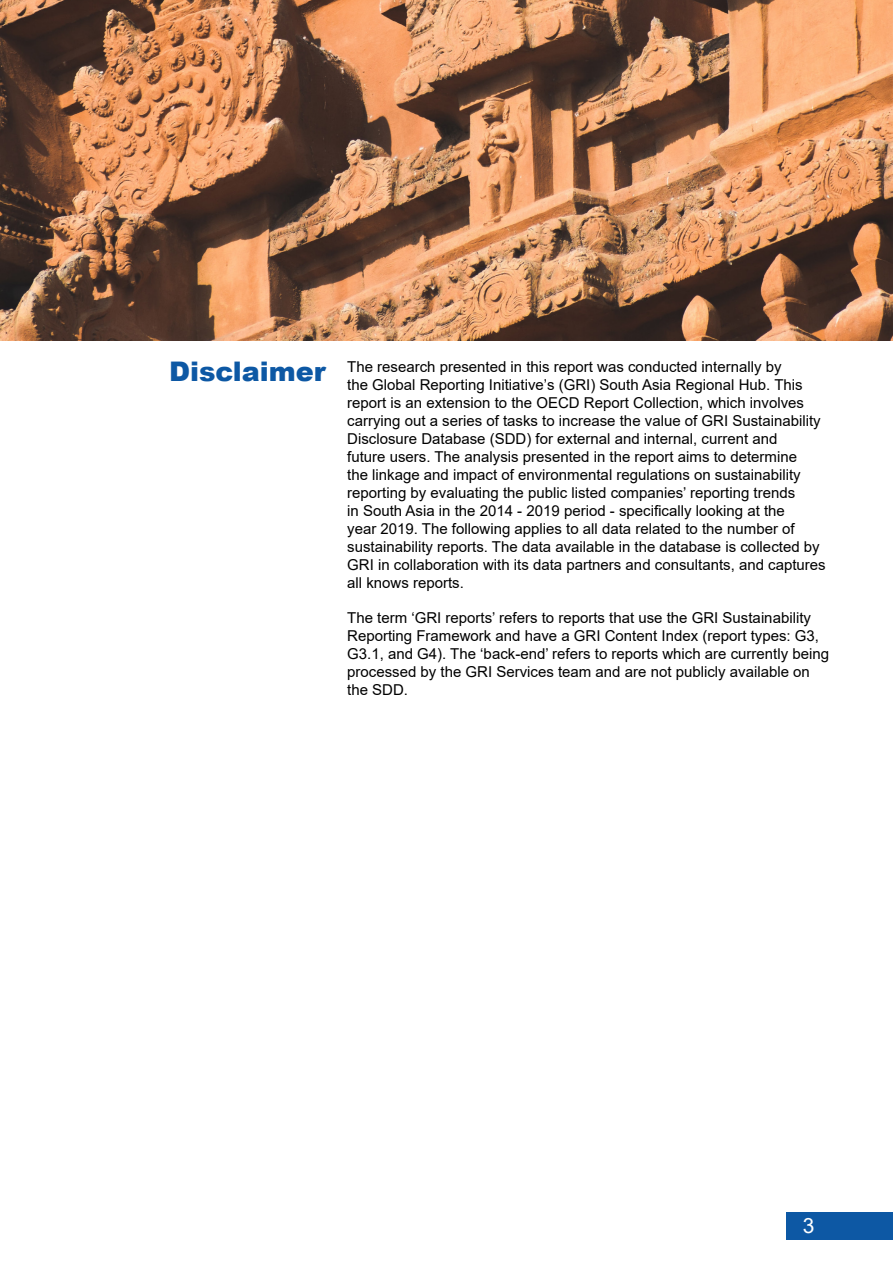
<style>
.page{position:relative;width:893px;height:1263px;background:#fff}
.page>*{position:absolute;margin:0;border:0;box-sizing:border-box;transform-origin:0 0}
.t1{font:900 27px "Arial";color:#0d58a4}
.t2{font:21px "Arial";color:#fff}
.t3{font:15px/18px "Arial";color:#000}
</style>
<div class="page">
<div style="left:787px;top:1212px;width:106px;height:27px;background:#0d58a4"></div>
<img style="left:0;top:0;width:893px;height:340px">
<h1 class="t1" style="left:169px;top:352px;width:158px">Disclaimer</h1>
<p class="t3" style="left:347px;top:358px;width:480px">The research presented in this report was conducted internally by<br>the Global Reporting Initiative’s (GRI) South Asia Regional Hub. This report is an extension to the OECD Report Collection, which involves carrying out a series of tasks to increase the value of GRI Sustainability Disclosure Database (SDD) for external and internal, current and<br>future users. The analysis presented in the report aims to determine<br>the linkage and impact of environmental regulations on sustainability reporting by evaluating the public listed companies’ reporting trends<br>in South Asia in the 2014 - 2019 period - specifically looking at the<br>year 2019. The following applies to all data related to the number of sustainability reports. The data available in the database is collected by GRI in collaboration with its data partners and consultants, and captures all knows reports.</p>
<p class="t3" style="left:347px;top:609px;width:483px">The term ‘GRI reports’ refers to reports that use the GRI Sustainability Reporting Framework and have a GRI Content Index (report types: G3, G3.1, and G4). The ‘back-end’ refers to reports which are currently being processed by the GRI Services team and are not publicly available on the SDD.</p>
<h2 class="t2" style="left:803px;top:1211px;width:13px">3</h2>
</div>
